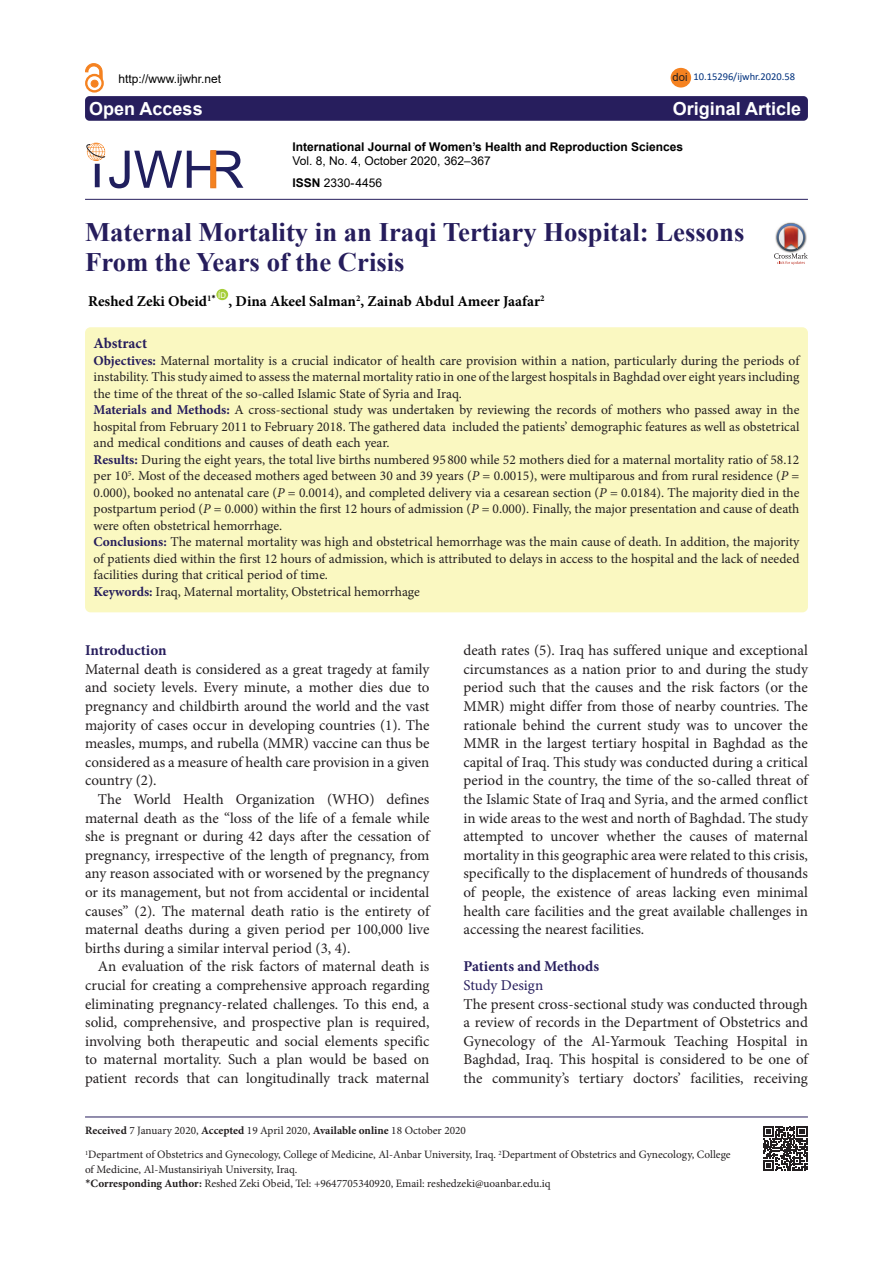
<style>
.page{position:relative;width:893px;height:1263px;background:#fff}
.page>*{position:absolute;margin:0;border:0;box-sizing:border-box;transform-origin:0 0}
.Pa3{font:700 26.7px/30px "Times New Roman";color:#261d5c}
.t1{font:700 18px "Arial";color:#fff}
.t2{font:15px/18.6px "Minion Pro";color:#231f20;text-align:justify}
.t3{font:700 15px "Minion Pro";color:#000}
.t4{font:700 15px "Minion Pro";letter-spacing:-.005em;color:#271e5d}
.t5{font:15px "Minion Pro";color:#271e5d}
.t6{font:700 15px "Minion Pro";color:#261d5c}
.t7{font:13.5px/16.5px "Minion Pro";color:#231f20;text-align:justify}
.t8{font:12px "Arial";color:#000}
.t9{font:700 12px "Arial";color:#000}
.t10{font:11.25px/14.2px "Minion Pro";color:#231f20}
.t11{font:11.25px "Arial";color:#231f20}
.t12{font:10.5px "Calibri";color:#00317d}
.t13{font:7.8px "Arial";color:#fff}
.s1{font-weight:700}
.s2{font-weight:700;color:#261d5c}
.s3{font-style:italic}
.s4{font-family:"Calibri"}
</style>
<div class="page">
<div style="left:85px;top:327px;width:723px;height:285px;background:#faf8c1;border-radius:6px"></div>
<div style="left:216px;top:289px;width:12px;height:11px;background:#a6ce39;border-radius:50%"></div>
<div style="left:85px;top:96px;width:723px;height:25px;background:#271e5d;border-radius:4px"></div>
<hr style="left:85px;top:199px;width:723px;height:1px;background:#271e5d">
<div style="left:671px;top:68px;width:20px;height:20px;background:#f58220;border-radius:50%"></div>
<div style="left:91px;top:80px;width:7px;height:7px;background:#f58220;border-radius:50%"></div>
<div style="left:91px;top:80px;width:7px;height:7px;border:1px solid #f58220;border-radius:50%"></div>
<div style="left:85px;top:74px;width:19px;height:19px;border:2px solid #f58220;border-radius:50%"></div>
<svg style="left:85px;top:63px;width:17px;height:16px"></svg>
<hr style="left:85px;top:1116px;width:723px;height:1px;background:#261d5c">
<svg style="left:763px;top:1126px;width:44px;height:45px"></svg>
<svg style="left:774px;top:223px;width:34px;height:42px"></svg>
<svg style="left:86px;top:143px;width:157px;height:45px"></svg>
<svg style="left:211px;top:150px;width:5px;height:38px"></svg>
<p class="t8" style="left:118px;top:70px;width:104px">http://www.ijwhr.net</p>
<p class="t11" style="left:672px;top:70px;width:17px">doi</p>
<p class="t12" style="left:693px;top:70px;width:103px">10.15296/ijwhr.2020.58</p>
<p class="t1" style="left:89px;top:96px;width:115px">Open Access</p>
<p class="t1" style="left:673px;top:96px;width:130px">Original Article</p>
<p class="t9" style="left:293px;top:138px;width:392px">International Journal of Women’s Health and Reproduction Sciences</p>
<p class="t8" style="left:293px;top:153px;width:200px">Vol. 8, No. 4, October 2020, 362–367</p>
<p class="t8" style="left:293px;top:174px;width:91px"><span class="s1">ISSN</span> 2330- 4456</p>
<p class="Pa3" style="left:85px;top:216px;width:661px">Maternal Mortality in an Iraqi Tertiary Hospital: Lessons<br>From the Years of the Crisis</p>
<p class="t3" style="left:88px;top:290px;width:129px">Reshed Zeki Obeid<sup>1</sup><sup>*</sup></p>
<p class="t13" style="left:218px;top:290px;width:9px">ID</p>
<p class="t3" style="left:229px;top:290px;width:317px">, Dina Akeel Salman<sup>2</sup>, Zainab Abdul Ameer Jaafar<sup>2</sup></p>
<p class="t6" style="left:94px;top:333px;width:55px">Abstract</p>
<p class="t7" style="left:94px;top:352px;width:707px"><span class="s2">Objectives:</span> Maternal mortality is a crucial indicator of health care provision within a nation, particularly during the periods of instability. This study aimed to assess the maternal mortality ratio in one of the largest hospitals in Baghdad over eight years including the time of the threat of the so-called Islamic State of Syria and Iraq.</p>
<p class="t7" style="left:94px;top:402px;width:707px"><span class="s2">Materials and Methods:</span> A cross-sectional study was undertaken by reviewing the records of mothers who passed away in the hospital from February 2011 to February 2018. The gathered data included the patients’ demographic features as well as obstetrical and medical conditions and causes of death each year.</p>
<p class="t7" style="left:94px;top:451px;width:707px"><span class="s2">Results:</span> During the eight years, the total live births numbered 95 800 while 52 mothers died for a maternal mortality ratio of 58.12 per 10<sup>5</sup>. Most of the deceased mothers aged between 30 and 39 years (<span class="s3">P</span> = 0.0015), were multiparous and from rural residence (<span class="s3">P</span> = 0.000), booked no antenatal care (<span class="s3">P</span> = 0.0014), and completed delivery via a cesarean section (<span class="s3">P</span> = 0.0184). The majority died in the postpartum period (<span class="s3">P</span> = 0.000) within the first 12 hours of admission (<span class="s3">P</span> = 0.000). Finally, the major presentation and cause of death were often obstetrical hemorrhage.</p>
<p class="t7" style="left:94px;top:534px;width:707px"><span class="s2">Conclusions:</span> The maternal mortality was high and obstetrical hemorrhage was the main cause of death. In addition, the majority of patients died within the first 12 hours of admission, which is attributed to delays in access to the hospital and the lack of needed facilities during that critical period of time.</p>
<p class="t7" style="left:94px;top:583px;width:328px"><span class="s2">Keywords:</span> Iraq, Maternal mortality, Obstetrical hemorrhage</p>
<p class="t4" style="left:85px;top:640px;width:83px">Introduction</p>
<p class="t2" style="left:85px;top:660px;width:346px">Maternal death is considered as a great tragedy at family and society levels. Every minute, a mother dies due to pregnancy and childbirth around the world and the vast majority of cases occur in developing countries (1). The measles, mumps, and rubella (MMR) vaccine can thus be considered as a measure of health care provision in a given country (2).</p>
<p class="t2" style="left:85px;top:790px;width:346px;text-indent:13px">The World Health Organization (WHO) defines maternal death as the “loss of the life of a female while she is pregnant or during 42 days after the cessation of pregnancy, irrespective of the length of pregnancy, from any reason associated with or worsened by the pregnancy or its management, but not from accidental or incidental causes” (2). The maternal death ratio is the entirety of maternal deaths during a given period per 100,000 live births during a similar interval period (3, 4).</p>
<p class="t2" style="left:85px;top:957px;width:346px;text-indent:13px">An evaluation of the risk factors of maternal death is crucial for creating a comprehensive approach regarding eliminating pregnancy-related challenges. To this end, a solid, comprehensive, and prospective plan is required, involving both therapeutic and social elements specific to maternal mortality. Such a plan would be based on patient records that can longitudinally track maternal</p>
<p class="t2" style="left:463px;top:641px;width:346px">death rates (5). Iraq has suffered unique and exceptional circumstances as a nation prior to and during the study period such that the causes and the risk factors (or the MMR) might differ from those of nearby countries. The rationale behind the current study was to uncover the MMR in the largest tertiary hospital in Baghdad as the capital of Iraq. This study was conducted during a critical period in the country, the time of the so-called threat of the Islamic State of Iraq and Syria, and the armed conflict in wide areas to the west and north of Baghdad. The study attempted to uncover whether the causes of maternal mortality in this geographic area were related to this crisis, specifically to the displacement of hundreds of thousands of people, the existence of areas lacking even minimal health care facilities and the great available challenges in accessing the nearest facilities.</p>
<p class="t4" style="left:463px;top:956px;width:137px">Patients and Methods</p>
<p class="t5" style="left:463px;top:975px;width:81px">Study Design</p>
<p class="t2" style="left:463px;top:994px;width:346px">The present cross-sectional study was conducted through a review of records in the Department of Obstetrics and Gynecology of the Al-Yarmouk Teaching Hospital in Baghdad, Iraq. This hospital is considered to be one of the community’s tertiary doctors’ facilities, receiving</p>
<p class="t10" style="left:85px;top:1124px;width:382px"><span class="s1">Received</span> 7 January 2020, <span class="s1">Accepted</span> 19 April 2020, <span class="s1">Available online</span> 18 October 2020</p>
<p class="t10" style="left:85px;top:1148px;width:647px"><sup>1</sup>Department of Obstetrics and Gynecology, College of Medicine, Al-Anbar University, Iraq. <sup>2</sup>Department of Obstetrics and Gynecology, College of Medicine, Al-Mustansiriyah University, Iraq.</p>
<p class="t10" style="left:85px;top:1176px;width:467px"><span class="s4">*</span><span class="s1">Corresponding Author:</span> Reshed Zeki Obeid, Tel: +9647705340920, Email: reshedzeki@uoanbar.edu.iq</p>
</div>
